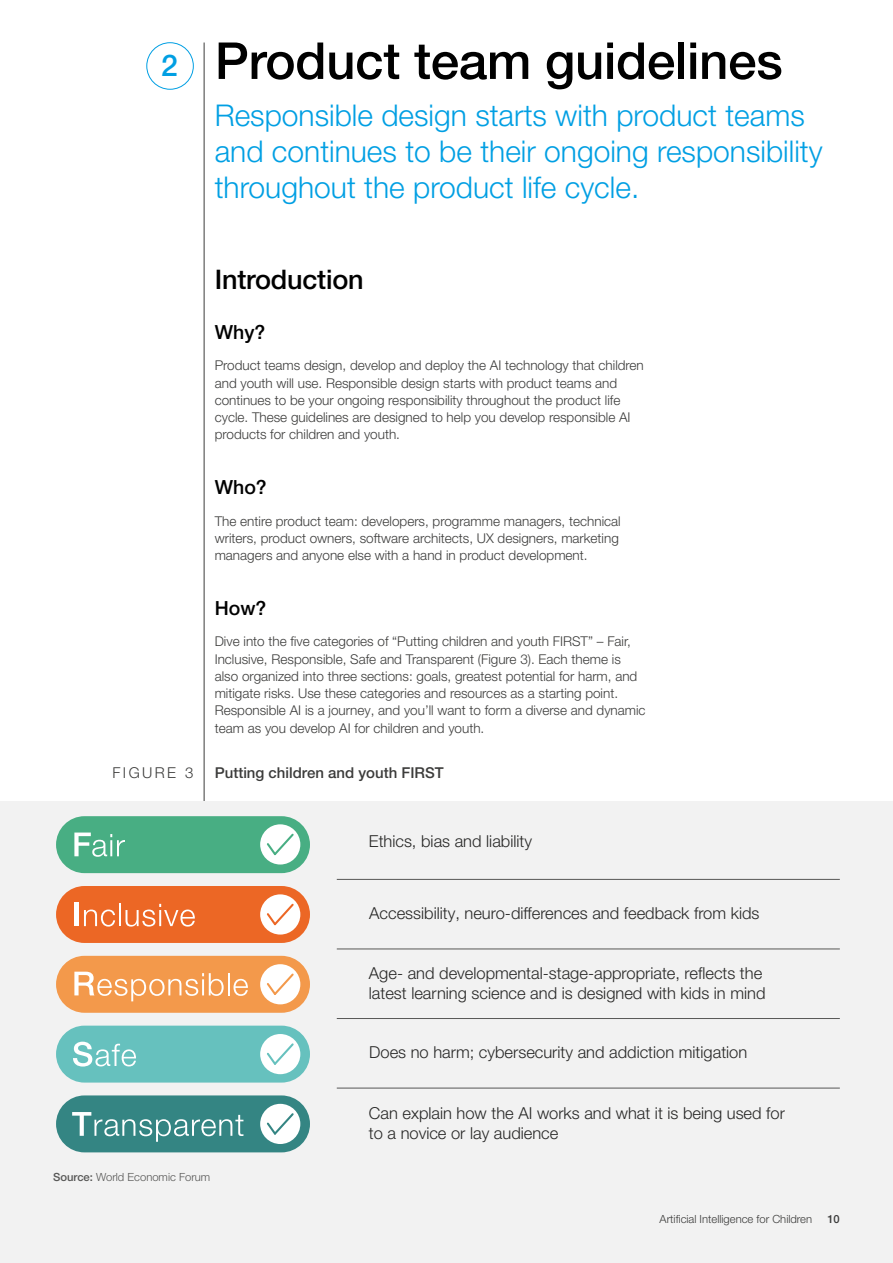
<style>
.page{position:relative;width:893px;height:1263px;background:#fff}
.page>*{position:absolute;margin:0;border:0;box-sizing:border-box;transform-origin:0 0}
.t1{font:500 51px "Helvetica Neue LT Pro";letter-spacing:-.005em;color:#000}
.t2{font:300 30px/36px "Helvetica Neue LT Pro";color:#009fe3}
.t3{font:500 27px "Helvetica Neue LT Pro";letter-spacing:-.005em;color:#000}
.t4{font:500 19.5px "Helvetica Neue LT Pro";color:#000}
.t5{font:300 16.5px/19.8px "Helvetica Neue LT Pro";color:#282827}
.t6{font:500 15px "Helvetica Neue LT Pro";color:#3c3c3b}
.t7{font:300 15px "Helvetica Neue LT Pro";letter-spacing:.16em;color:#3c3c3b}
.t8{font:300 13.5px/17.2px "Helvetica Neue LT Pro";color:#3c3c3b}
.t9{font:300 11.25px "Helvetica Neue LT Pro";color:#3c3c3b}
.t10{font:300 11.25px "Helvetica Neue LT Pro";color:#575756}
.t11{font:500 11.25px "Helvetica Neue LT Pro";color:#3c3c3b}
.s1{font-size:30px;color:#009fe3}
.s2{font-weight:500}
</style>
<div class="page">
<hr style="left:204px;top:43px;width:1px;height:819px;background:#3c3c3b">
<div style="left:0;top:802px;width:893px;height:461px;background:#f2f2f2"></div>
<div style="left:56px;top:816px;width:254px;height:57px;background:#48ae83;border-radius:28px"></div>
<svg style="left:74px;top:832px;width:51px;height:25px"></svg>
<div style="left:260px;top:824px;width:40px;height:40px;background:#fff;border-radius:50%"></div>
<svg style="left:267px;top:833px;width:27px;height:23px"></svg>
<div style="left:56px;top:886px;width:254px;height:57px;background:#ec6725;border-radius:28px"></div>
<div style="left:260px;top:894px;width:40px;height:40px;background:#fff;border-radius:50%"></div>
<svg style="left:266px;top:903px;width:28px;height:23px"></svg>
<div style="left:74px;top:902px;width:5px;height:24px;background:#fff"></div>
<svg style="left:84px;top:909px;width:31px;height:17px"></svg>
<hr style="left:119px;top:904px;width:2px;height:22px;background:#fff">
<svg style="left:126px;top:904px;width:69px;height:22px"></svg>
<div style="left:56px;top:956px;width:254px;height:57px;background:#f3994b;border-radius:28px"></div>
<div style="left:260px;top:964px;width:40px;height:40px;background:#fff;border-radius:50%"></div>
<svg style="left:267px;top:973px;width:27px;height:22px"></svg>
<svg style="left:74px;top:972px;width:150px;height:29px"></svg>
<hr style="left:228px;top:973px;width:2px;height:22px;background:#fff">
<svg style="left:234px;top:979px;width:14px;height:17px"></svg>
<div style="left:56px;top:1026px;width:254px;height:56px;background:#66c1be;border-radius:28px"></div>
<div style="left:260px;top:1034px;width:40px;height:40px;background:#fff;border-radius:50%"></div>
<svg style="left:267px;top:1041px;width:29px;height:24px"></svg>
<svg style="left:73px;top:1042px;width:63px;height:24px"></svg>
<div style="left:56px;top:1095px;width:254px;height:57px;background:#348583;border-radius:28px"></div>
<div style="left:260px;top:1104px;width:40px;height:40px;background:#fff;border-radius:50%"></div>
<svg style="left:267px;top:1111px;width:29px;height:24px"></svg>
<svg style="left:72px;top:1112px;width:171px;height:30px"></svg>
<div style="left:147px;top:43px;width:47px;height:46px;border:1px solid #009fe3;border-radius:50%"></div>
<hr style="left:337px;top:879px;width:503px;height:1px;background:#575756">
<hr style="left:337px;top:949px;width:503px;height:1px;background:#575756">
<hr style="left:337px;top:1018px;width:503px;height:1px;background:#575756">
<hr style="left:337px;top:1088px;width:503px;height:1px;background:#575756">
<h1 class="t1" style="left:161px;top:30px;width:623px"><span class="s1">2</span> Product team guidelines</h1>
<h2 class="t2" style="left:215px;top:96px;width:609px">Responsible design starts with product teams and continues to be their ongoing responsibility throughout the product life cycle.</h2>
<h3 class="t3" style="left:215px;top:263px;width:150px">Introduction</h3>
<h3 class="t4" style="left:215px;top:320px;width:52px">Why?</h3>
<p class="t8" style="left:215px;top:357px;width:431px">Product teams design, develop and deploy the AI technology that children and youth will use. Responsible design starts with product teams and continues to be your ongoing responsibility throughout the product life cycle. These guidelines are designed to help you develop responsible AI products for children and youth.</p>
<h3 class="t4" style="left:215px;top:475px;width:54px">Who?</h3>
<p class="t8" style="left:215px;top:512px;width:407px">The entire product team: developers, programme managers, technical writers, product owners, software architects, UX designers, marketing managers and anyone else with a hand in product development.</p>
<h3 class="t4" style="left:215px;top:596px;width:53px">How?</h3>
<p class="t8" style="left:215px;top:633px;width:432px">Dive into the five categories of “Putting children and youth FIRST” – Fair, Inclusive, Responsible, Safe and Transparent (Figure 3). Each theme is also organized into three sections: goals, greatest potential for harm, and mitigate risks. Use these categories and resources as a starting point.<br>Responsible AI is a journey, and you’ll want to form a diverse and dynamic team as you develop AI for children and youth.</p>
<p class="t7" style="left:112px;top:763px;width:82px">FIGURE 3</p>
<p class="t6" style="left:215px;top:763px;width:230px">Putting children and youth FIRST</p>
<p class="t5" style="left:369px;top:831px;width:165px">Ethics, bias and liability</p>
<p class="t5" style="left:369px;top:903px;width:392px">Accessibility, neuro-differences and feedback from kids</p>
<p class="t5" style="left:369px;top:962px;width:398px">Age- and developmental-stage-appropriate, reflects the latest learning science and is designed with kids in mind</p>
<p class="t5" style="left:369px;top:1041px;width:380px">Does no harm; cybersecurity and addiction mitigation</p>
<p class="t10" style="left:53px;top:1170px;width:159px"><span class="s2">Source:</span> World Economic Forum</p>
<p class="t5" style="left:369px;top:1103px;width:417px">Can explain how the AI works and what it is being used for to a novice or lay audience</p>
<p class="t9" style="left:660px;top:1212px;width:154px">Artificial Intelligence for Children</p>
<p class="t11" style="left:827px;top:1212px;width:14px">10</p>
</div>
